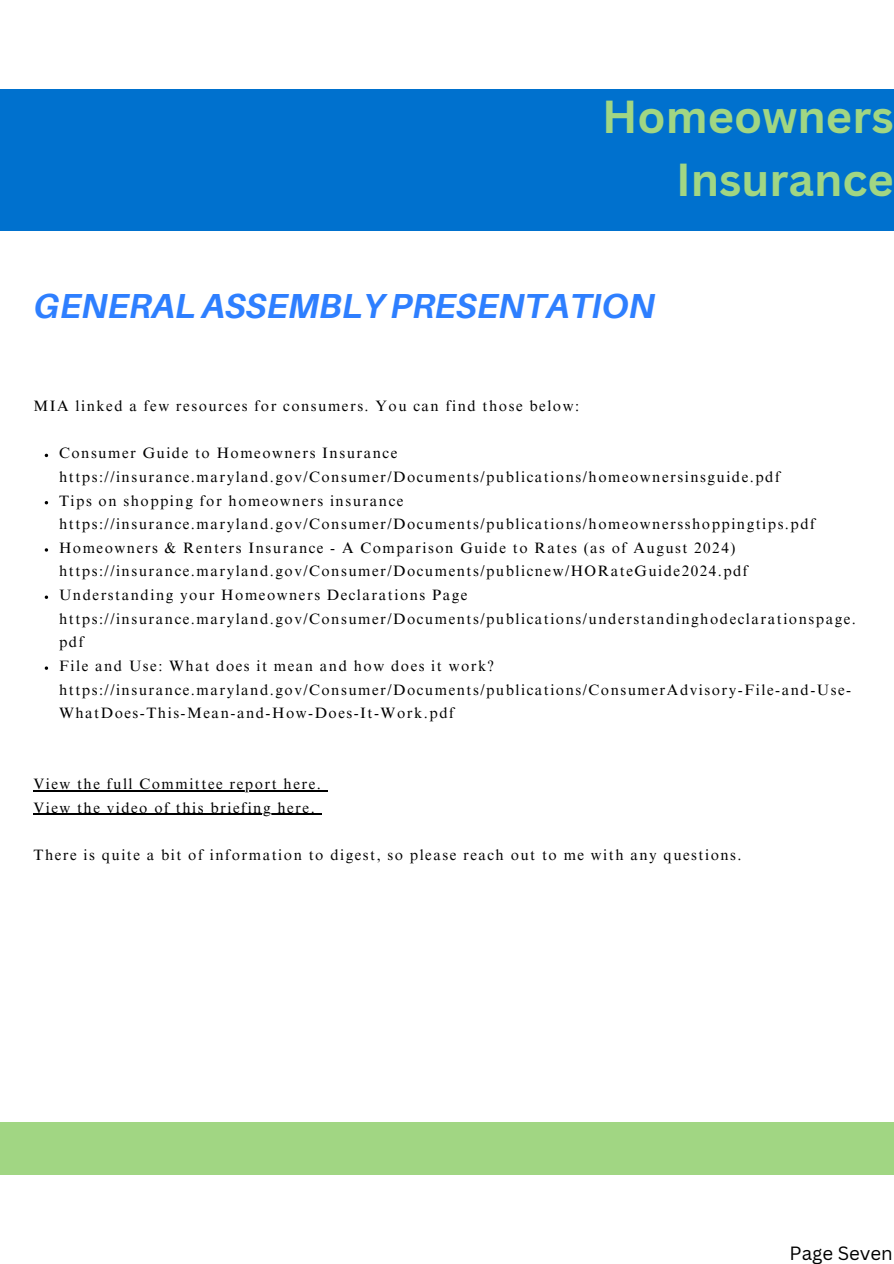
<style>
.page{position:relative;width:894px;height:1264px;background:#fff}
.page>*{position:absolute;margin:0;border:0;box-sizing:border-box;transform-origin:0 0}
.t1{font:700 45px/63px "Canva Sans";color:#a1d683;text-align:right}
.t2{font:italic 700 34.8px "Aileron";color:#2e7fff}
.t3{font:18.75px "Canva Sans";color:#000}
.t4{font:15px/23.7px "Times NRMT Pro";letter-spacing:.1em;color:#000}
</style>
<div class="page">
<div style="left:0;top:1121px;width:893px;height:53px;background:#a1d683"></div>
<div style="left:0;top:89px;width:893px;height:141px;background:#0071ce"></div>
<svg style="left:45px;top:595px;width:3px;height:4px"></svg>
<svg style="left:45px;top:666px;width:3px;height:4px"></svg>
<hr style="left:33px;top:790px;width:289px;height:1px;background:#000">
<hr style="left:33px;top:814px;width:283px;height:1px;background:#000">
<h1 class="t1" style="left:602px;top:84px;width:293px">Homeowners<br>Insurance</h1>
<p class="t2" style="left:33px;top:284px;width:622px">GENERAL ASSEMBLY PRESENTATION</p>
<p class="t4" style="left:33px;top:396px;width:547px">MIA linked a few resources for consumers. You can find those below:</p>
<p class="t4" style="left:59px;top:443px;width:722px">Consumer Guide to Homeowners Insurance https://insurance.maryland.gov/Consumer/Documents/publications/homeownersinsguide.pdf</p>
<p class="t4" style="left:59px;top:490px;width:757px">Tips on shopping for homeowners insurance https://insurance.maryland.gov/Consumer/Documents/publications/homeownersshoppingtips.pdf</p>
<p class="t4" style="left:59px;top:537px;width:690px">Homeowners &amp; Renters Insurance - A Comparison Guide to Rates (as of August 2024) https://insurance.maryland.gov/Consumer/Documents/publicnew/HORateGuide2024.pdf</p>
<p class="t4" style="left:59px;top:585px;width:798px">Understanding your Homeowners Declarations Page https://insurance.maryland.gov/Consumer/Documents/publications/understandinghodeclarationspage. pdf</p>
<p class="t4" style="left:59px;top:656px;width:793px">File and Use: What does it mean and how does it work? https://insurance.maryland.gov/Consumer/Documents/publications/ConsumerAdvisory-File-and-Use-<br>WhatDoes-This-Mean-and-How-Does-It-Work.pdf</p>
<p class="t4" style="left:33px;top:774px;width:289px">View the full Committee report here.</p>
<p class="t4" style="left:33px;top:797px;width:283px">View the video of this briefing here.</p>
<h3 class="t4" style="left:33px;top:845px;width:709px">There is quite a bit of information to digest, so please reach out to me with any questions.</h3>
<h2 class="t3" style="left:789px;top:1239px;width:105px">Page Seven</h2>
</div>
